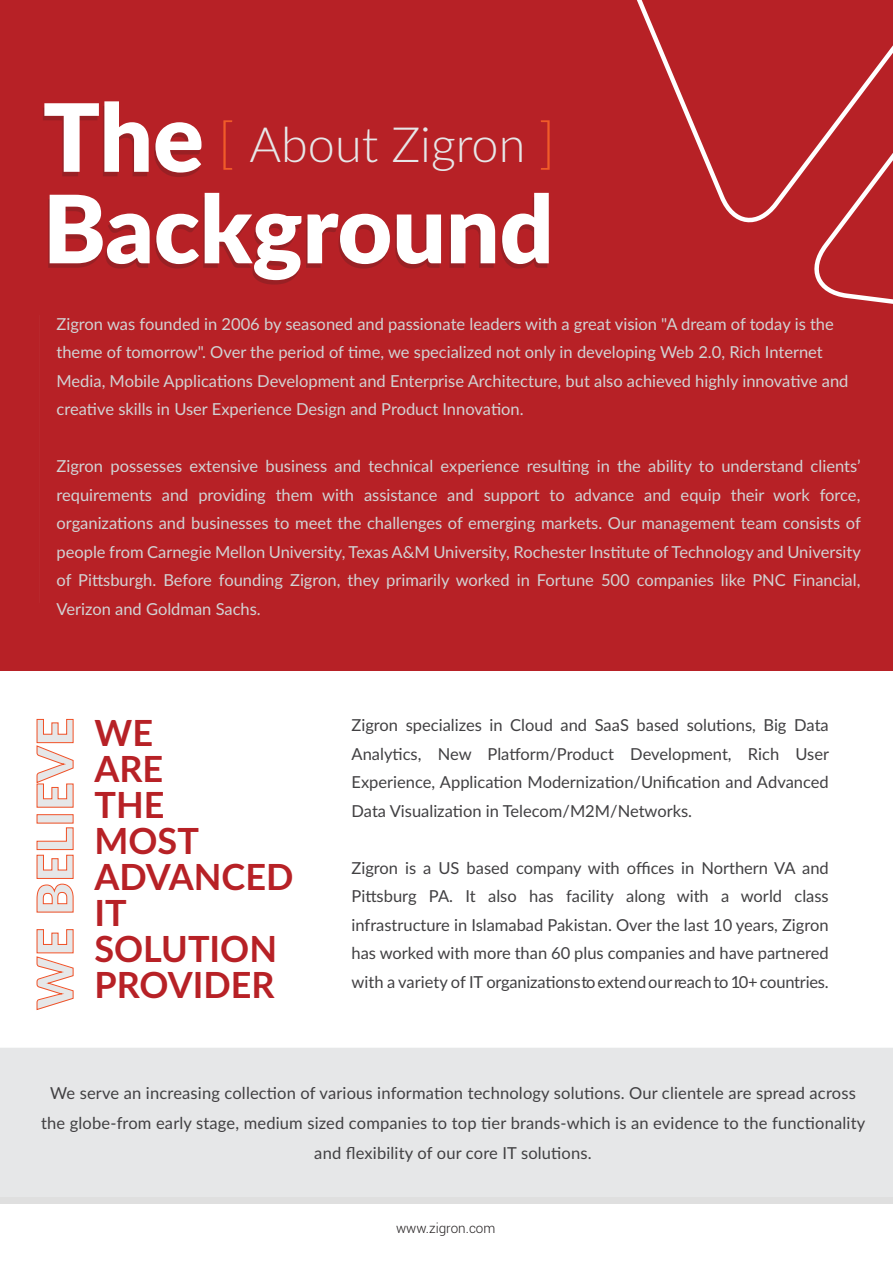
<style>
.page{position:relative;width:893px;height:1263px;background:#fff}
.page>*{position:absolute;margin:0;border:0;box-sizing:border-box;transform-origin:0 0}
.t1{font:900 94.05px "Lato";color:#fff}
.t2{font:900 49.5px "Lato";letter-spacing:.01em;color:#e6e7e8}
.t3{font:300 48.6px "Lato";color:#e6e7e8}
.t4{font:700 36px/36px "Lato";color:#b72126}
.t5{font:16.5px/28.5px "Lato";color:#d1d3d4}
.t6{font:16.5px/28.5px "Lato";letter-spacing:.005em;color:#414042;text-align:justify}
.t7{font:16.5px "Lato";letter-spacing:-.015em;color:#414042}
.t8{font:300 13.5px "Roboto";color:#231f20}
.s1{font-weight:900;font-size:94.05px;color:#fff}
.s2{font-size:55.5px;color:#f05b29}
</style>
<div class="page">
<div style="left:0;top:1048px;width:893px;height:149px;background:#e6e7e8"></div>
<div style="left:0;top:0;width:893px;height:671px;background:#b72126"></div>
<div style="left:0;top:1197px;width:893px;height:6px;background:#dfdfdf"></div>
<svg style="left:637px;top:0;width:256px;height:304px"></svg>
<svg style="left:37px;top:929px;width:36px;height:81px"></svg>
<svg style="left:37px;top:884px;width:36px;height:28px"></svg>
<svg style="left:37px;top:828px;width:36px;height:50px"></svg>
<svg style="left:37px;top:719px;width:36px;height:88px"></svg>
<h3 class="t3" style="left:43px;top:111px;width:514px"><span class="s1">The</span> <span class="s2">[</span> About Zigron <span class="s2">]</span></h3>
<h1 class="t1" style="left:43px;top:158px;width:512px">Background</h1>
<p class="t5" style="left:57px;top:309px;width:793px">Zigron was founded in 2006 by seasoned and passionate leaders with a great vision "A dream of today is the theme of tomorrow". Over the period of time, we specialized not only in developing Web 2.0, Rich Internet Media, Mobile Applications Development and Enterprise Architecture, but also achieved highly innovative and creative skills in User Experience Design and Product Innovation.</p>
<p class="t5" style="left:57px;top:451px;width:806px;text-align:justify">Zigron possesses extensive business and technical experience resulting in the ability to understand clients’ requirements and providing them with assistance and support to advance and equip their work force, organizations and businesses to meet the challenges of emerging markets. Our management team consists of people from Carnegie Mellon University, Texas A&amp;M University, Rochester Institute of Technology and University of Pittsburgh. Before founding Zigron, they primarily worked in Fortune 500 companies like PNC Financial, Verizon and Goldman Sachs.</p>
<h2 class="t2" style="left:18px;top:1009px;width:293px;rotate:-90deg">WE BELIEVE</h2>
<h3 class="t4" style="left:94px;top:713px;width:200px">WE<br>ARE<br>THE<br>MOST<br>ADVANCED<br>IT<br>SOLUTION<br>PROVIDER</h3>
<p class="t6" style="left:352px;top:710px;width:479px">Zigron specializes in Cloud and SaaS based solutions, Big Data Analytics, New Platform/Product Development, Rich User Experience, Application Modernization/Unification and Advanced Data Visualization in Telecom/M2M/Networks.</p>
<p class="t6" style="left:352px;top:853px;width:479px">Zigron is a US based company with offices in Northern VA and Pittsburg PA. It also has facility along with a world class infrastructure in Islamabad Pakistan. Over the last 10 years, Zigron has worked with more than 60 plus companies and have partnered</p>
<p class="t7" style="left:352px;top:970px;width:479px">with a variety of IT organizationstoextendour reachto 10+countries.</p>
<p class="t6" style="left:41px;top:1078px;width:826px;line-height:30px;text-align:center">We serve an increasing collection of various information technology solutions. Our clientele are spread across the globe-from early stage, medium sized companies to top tier brands-which is an evidence to the functionality and flexibility of our core IT solutions.</p>
<p class="t8" style="left:396px;top:1219px;width:101px">www.zigron.com</p>
</div>
